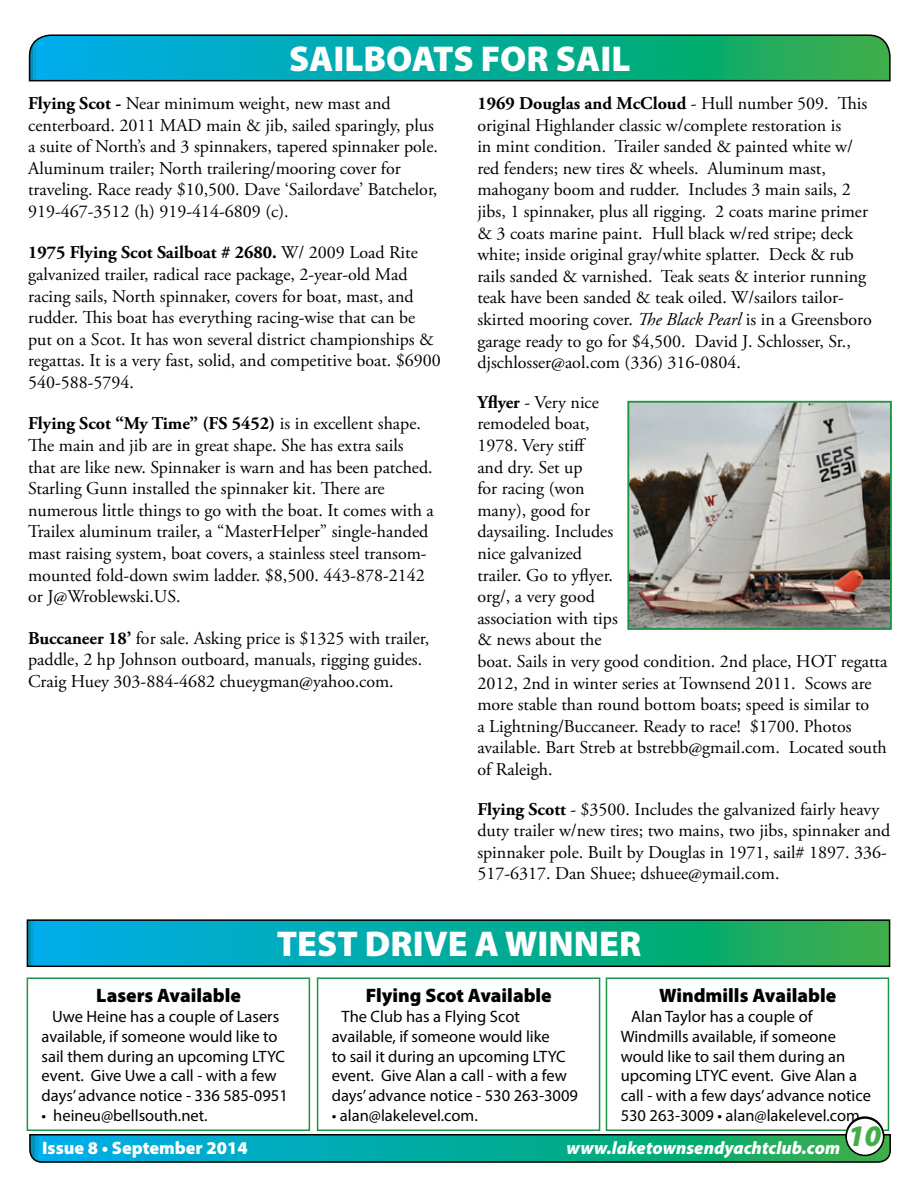
<style>
.page{position:relative;width:918px;height:1188px;background:#fff}
.page>*{position:absolute;margin:0;border:0;box-sizing:border-box;transform-origin:0 0}
.t1{font:900 36px "Myriad Pro";color:#fff}
.t2{font:italic 900 30px "Myriad Pro";color:#41ad49}
.t3{font:900 19.5px "Myriad Pro";color:#000}
.t4{font:18px/21.6px "Adobe Garamond Pro";color:#000}
.t5{font:italic 900 18px "Myriad Pro";color:#fff}
.t6{font:900 18px "Myriad Pro";color:#fff}
.t7{font:16.5px/19.8px "Myriad Pro";color:#000}
.s1{font-weight:700}
.s2{font-style:italic}
</style>
<div class="page">
<svg style="left:29px;top:1133px;width:862px;height:30px;background:#109d91"></svg>
<svg style="left:846px;top:1117px;width:38px;height:37px"></svg>
<div style="left:845px;top:1116px;width:39px;height:39px;border:2px solid #000;border-radius:50%"></div>
<svg style="left:28px;top:34px;width:863px;height:48px;background:#0ea393"></svg>
<svg style="left:30px;top:922px;width:857px;height:42px;background:#08ab9b"></svg>
<div style="left:27px;top:919px;width:863px;height:48px;border:2px solid #000"></div>
<div style="left:27px;top:977px;width:283px;height:154px;border:2px solid #1d9446"></div>
<div style="left:606px;top:977px;width:283px;height:154px;border:2px solid #1d9446"></div>
<div style="left:317px;top:977px;width:283px;height:154px;border:2px solid #1d9446"></div>
<div style="left:846px;top:1118px;width:38px;height:37px;background:#fff;border-radius:50%"></div>
<div style="left:845px;top:1117px;width:39px;height:39px;border:2px solid #000;border-radius:50%"></div>
<img style="left:630px;top:404px;width:259px;height:223px">
<div style="left:627px;top:401px;width:265px;height:229px;border:2px solid #1d9446"></div>
<h1 class="t1" style="left:289px;top:34px;width:343px">SAILBOATS FOR SAIL</h1>
<p class="t4" style="left:28px;top:93px;width:411px"><span class="s1">Flying Scot -</span> Near minimum weight, new mast and centerboard. 2011 MAD main &amp; jib, sailed sparingly, plus a suite of North’s and 3 spinnakers, tapered spinnaker pole.<br>Aluminum trailer; North trailering/mooring cover for traveling. Race ready $10,500. Dave ‘Sailordave’ Batchelor, 919-467-3512 (h) 919-414-6809 (c).</p>
<p class="t4" style="left:28px;top:243px;width:414px"><span class="s1">1975 Flying Scot Sailboat # 2680.</span> W/ 2009 Load Rite galvanized trailer, radical race package, 2-year-old Mad racing sails, North spinnaker, covers for boat, mast, and rudder. This boat has everything racing-wise that can be put on a Scot. It has won several district championships &amp; regattas. It is a very fast, solid, and competitive boat. $6900<br>540-588-5794.</p>
<p class="t4" style="left:28px;top:414px;width:407px"><span class="s1">Flying Scot “My Time” (FS 5452)</span> is in excellent shape.<br>The main and jib are in great shape. She has extra sails that are like new. Spinnaker is warn and has been patched.<br>Starling Gunn installed the spinnaker kit. There are numerous little things to go with the boat. It comes with a Trailex aluminum trailer, a “MasterHelper” single-handed mast raising system, boat covers, a stainless steel transom&shy;mounted fold-down swim ladder. $8,500. 443-878-2142 or J@Wroblewski.US.</p>
<p class="t4" style="left:28px;top:628px;width:403px"><span class="s1">Buccaneer 18’</span> for sale. Asking price is $1325 with trailer, paddle, 2 hp Johnson outboard, manuals, rigging guides.<br>Craig Huey 303-884-4682 chueygman@yahoo.com.</p>
<p class="t4" style="left:477px;top:93px;width:396px"><span class="s1">1969 Douglas and McCloud</span> - Hull number 509. This original Highlander classic w/complete restoration is<br>in mint condition. Trailer sanded &amp; painted white w/ red fenders; new tires &amp; wheels. Aluminum mast, mahogany boom and rudder. Includes 3 main sails, 2 jibs, 1 spinnaker, plus all rigging. 2 coats marine primer &amp; 3 coats marine paint. Hull black w/red stripe; deck white; inside original gray/white splatter. Deck &amp; rub rails sanded &amp; varnished. Teak seats &amp; interior running teak have been sanded &amp; teak oiled. W/sailors tailor&shy;skirted mooring cover. <span class="s2">The Black Pearl</span> is in a Greensboro garage ready to go for $4,500. David J. Schlosser, Sr., djschlosser@aol.com (336) 316-0804.</p>
<p class="t4" style="left:477px;top:392px;width:412px"><span class="s1">Yflyer</span> - Very nice<br>remodeled boat,<br>1978. Very stiff<br>and dry. Set up<br>for racing (won<br>many), good for<br>daysailing. Includes<br>nice galvanized<br>trailer. Go to yflyer.<br>org/, a very good<br>association with tips<br>&amp; news about the<br>boat. Sails in very good condition. 2nd place, HOT regatta<br>2012, 2nd in winter series at Townsend 2011. Scows are more stable than round bottom boats; speed is similar to<br>a Lightning/Buccaneer. Ready to race! $1700. Photos available. Bart Streb at bstrebb@gmail.com. Located south of Raleigh.</p>
<p class="t4" style="left:477px;top:799px;width:414px"><span class="s1">Flying Scott</span> - $3500. Includes the galvanized fairly heavy duty trailer w/new tires; two mains, two jibs, spinnaker and spinnaker pole. Built by Douglas in 1971, sail# 1897. 336- 517-6317. Dan Shuee; dshuee@ymail.com.</p>
<h1 class="t1" style="left:277px;top:919px;width:366px">TEST DRIVE A WINNER</h1>
<p class="t3" style="left:96px;top:983px;width:146px">Lasers Available</p>
<p class="t7" style="left:42px;top:1006px;width:248px;text-indent:10px">Uwe Heine has a couple of Lasers available, if someone would like to sail them during an upcoming LTYC event. Give Uwe a call - with a few days’ advance notice - 336 585-0951</p>
<p class="t7" style="left:42px;top:1105px;width:168px">• heineu@bellsouth.net.</p>
<p class="t3" style="left:366px;top:983px;width:187px">Flying Scot Available</p>
<p class="t7" style="left:332px;top:1006px;width:248px;text-indent:10px">The Club has a Flying Scot available, if someone would like<br>to sail it during an upcoming LTYC event. Give Alan a call - with a few days’ advance notice - 530 263-3009</p>
<p class="t7" style="left:332px;top:1105px;width:147px">• alan@lakelevel.com.</p>
<p class="t3" style="left:659px;top:983px;width:178px">Windmills Available</p>
<p class="t7" style="left:621px;top:1006px;width:252px;text-indent:10px">Alan Taylor has a couple of<br>Windmills available, if someone would like to sail them during an upcoming LTYC event. Give Alan a call - with a few days’ advance notice<br>530 263-3009 • alan@lakelevel.com.</p>
<p class="t6" style="left:42px;top:1135px;width:207px">Issue 8 • September 2014</p>
<p class="t5" style="left:567px;top:1136px;width:275px">www.laketownsendyachtclub.com</p>
<h2 class="t2" style="left:848px;top:1116px;width:35px">10</h2>
</div>
